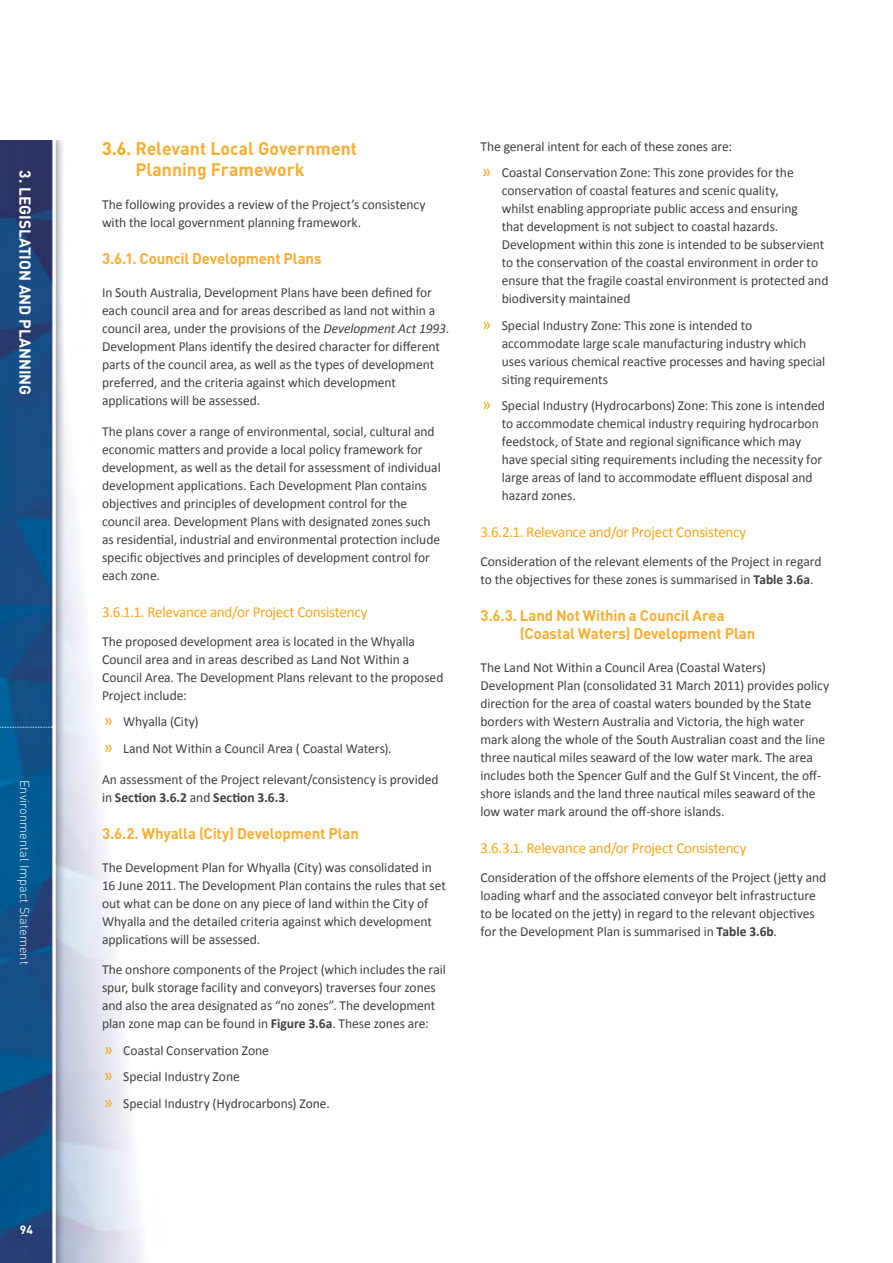
<style>
.page{position:relative;width:893px;height:1263px;background:#fff}
.page>*{position:absolute;margin:0;border:0;box-sizing:border-box;transform-origin:0 0}
.t1{font:700 18px/21px "DIN";color:#fbae34}
.t2{font:700 15.75px "DIN";color:#fff}
.t3{font:700 15.3px/18px "DIN";letter-spacing:-.01em;color:#fbae34}
.t4{font:15.3px "Calibri";letter-spacing:-.02em;color:#faa61a}
.Body{font:13.8px/18px "Calibri";letter-spacing:-.005em;color:#414042}
.t5{font:300 12.75px "DIN";color:#fff}
.t6{font:700 12px "DIN";color:#fff}
.s1{color:#faa61a}
.s2{font-style:italic}
.s3{font-size:18px;color:#faa61a}
.s4{font-weight:700}
</style>
<div class="page">
<img style="left:0;top:140px;width:142px;height:1123px">
<svg style="left:0;top:727px;width:53px;height:1px"></svg>
<p class="t2" style="left:36px;top:170px;width:226px;rotate:90deg">3. LEGISLATION AND PLANNING</p>
<p class="t5" style="left:33px;top:780px;width:186px;rotate:90deg">Environmental Impact Statement</p>
<p class="t6" style="left:20px;top:1221px;width:15px">94</p>
<p class="t1" style="left:135px;top:137px;width:223px;text-indent:-33px"><span class="s1">3.6.</span> Relevant Local Government<br>Planning Framework</p>
<p class="Body" style="left:102px;top:196px;width:325px">The following provides a review of the Project’s consistency with the local government planning framework.</p>
<p class="t3" style="left:102px;top:249px;width:221px">3.6.1. Council Development Plans</p>
<p class="Body" style="left:102px;top:284px;width:349px">In South Australia, Development Plans have been defined for each council area and for areas described as land not within a council area, under the provisions of the <span class="s2">Development Act 1993</span>.<br>Development Plans identify the desired character for different parts of the council area, as well as the types of development preferred, and the criteria against which development applications will be assessed.</p>
<p class="Body" style="left:102px;top:422px;width:340px">The plans cover a range of environmental, social, cultural and economic matters and provide a local policy framework for development, as well as the detail for assessment of individual development applications. Each Development Plan contains objectives and principles of development control for the council area. Development Plans with designated zones such as residential, industrial and environmental protection include specific objectives and principles of development control for each zone.</p>
<p class="t4" style="left:102px;top:602px;width:267px">3.6.1.1. Relevance and/or Project Consistency</p>
<p class="Body" style="left:102px;top:632px;width:343px">The proposed development area is located in the Whyalla Council area and in areas described as Land Not Within a Council Area. The Development Plans relevant to the proposed Project include:</p>
<p class="Body" style="left:104px;top:713px;width:96px"><span class="s3">»</span> Whyalla (City)</p>
<p class="Body" style="left:104px;top:739px;width:289px"><span class="s3">»</span> Land Not Within a Council Area ( Coastal Waters).</p>
<p class="Body" style="left:102px;top:770px;width:338px">An assessment of the Project relevant/consistency is provided in <span class="s4">Section 3.6.2</span> and <span class="s4">Section 3.6.3</span>.</p>
<p class="t3" style="left:102px;top:823px;width:258px">3.6.2. Whyalla (City) Development Plan</p>
<p class="Body" style="left:102px;top:858px;width:345px">The Development Plan for Whyalla (City) was consolidated in 16 June 2011. The Development Plan contains the rules that set out what can be done on any piece of land within the City of Whyalla and the detailed criteria against which development applications will be assessed.</p>
<p class="Body" style="left:102px;top:961px;width:345px">The onshore components of the Project (which includes the rail spur, bulk storage facility and conveyors) traverses four zones and also the area designated as “no zones”. The development plan zone map can be found in <span class="s4">Figure 3.6a</span>. These zones are:</p>
<p class="Body" style="left:104px;top:1041px;width:167px"><span class="s3">»</span> Coastal Conservation Zone</p>
<p class="Body" style="left:104px;top:1068px;width:137px"><span class="s3">»</span> Special Industry Zone</p>
<p class="Body" style="left:104px;top:1094px;width:228px"><span class="s3">»</span> Special Industry (Hydrocarbons) Zone.</p>
<p class="Body" style="left:480px;top:137px;width:253px">The general intent for each of these zones are:</p>
<p class="Body" style="left:502px;top:164px;width:328px;text-indent:-20px"><span class="s3">»</span> Coastal Conservation Zone: This zone provides for the conservation of coastal features and scenic quality,<br>whilst enabling appropriate public access and ensuring<br>that development is not subject to coastal hazards.<br>Development within this zone is intended to be subservient to the conservation of the coastal environment in order to ensure that the fragile coastal environment is protected and biodiversity maintained</p>
<p class="Body" style="left:502px;top:316px;width:325px;text-indent:-20px"><span class="s3">»</span> Special Industry Zone: This zone is intended to accommodate large scale manufacturing industry which uses various chemical reactive processes and having special siting requirements</p>
<p class="Body" style="left:502px;top:397px;width:325px;text-indent:-20px"><span class="s3">»</span> Special Industry (Hydrocarbons) Zone: This zone is intended to accommodate chemical industry requiring hydrocarbon feedstock, of State and regional significance which may have special siting requirements including the necessity for large areas of land to accommodate effluent disposal and hazard zones.</p>
<p class="t4" style="left:480px;top:523px;width:267px">3.6.2.1. Relevance and/or Project Consistency</p>
<p class="Body" style="left:480px;top:552px;width:343px">Consideration of the relevant elements of the Project in regard to the objectives for these zones is summarised in <span class="s4">Table 3.6a</span>.</p>
<p class="t3" style="left:520px;top:606px;width:237px;text-indent:-39px">3.6.3. Land Not Within a Council Area (Coastal Waters) Development Plan</p>
<p class="Body" style="left:480px;top:658px;width:350px">The Land Not Within a Council Area (Coastal Waters)<br>Development Plan (consolidated 31 March 2011) provides policy direction for the area of coastal waters bounded by the State borders with Western Australia and Victoria, the high water mark along the whole of the South Australian coast and the line three nautical miles seaward of the low water mark. The area includes both the Spencer Gulf and the Gulf St Vincent, the off&shy;shore islands and the land three nautical miles seaward of the low water mark around the off-shore islands.</p>
<p class="t4" style="left:480px;top:838px;width:267px">3.6.3.1. Relevance and/or Project Consistency</p>
<p class="Body" style="left:480px;top:868px;width:347px">Consideration of the offshore elements of the Project (jetty and loading wharf and the associated conveyor belt infrastructure to be located on the jetty) in regard to the relevant objectives for the Development Plan is summarised in <span class="s4">Table 3.6b</span>.</p>
</div>
